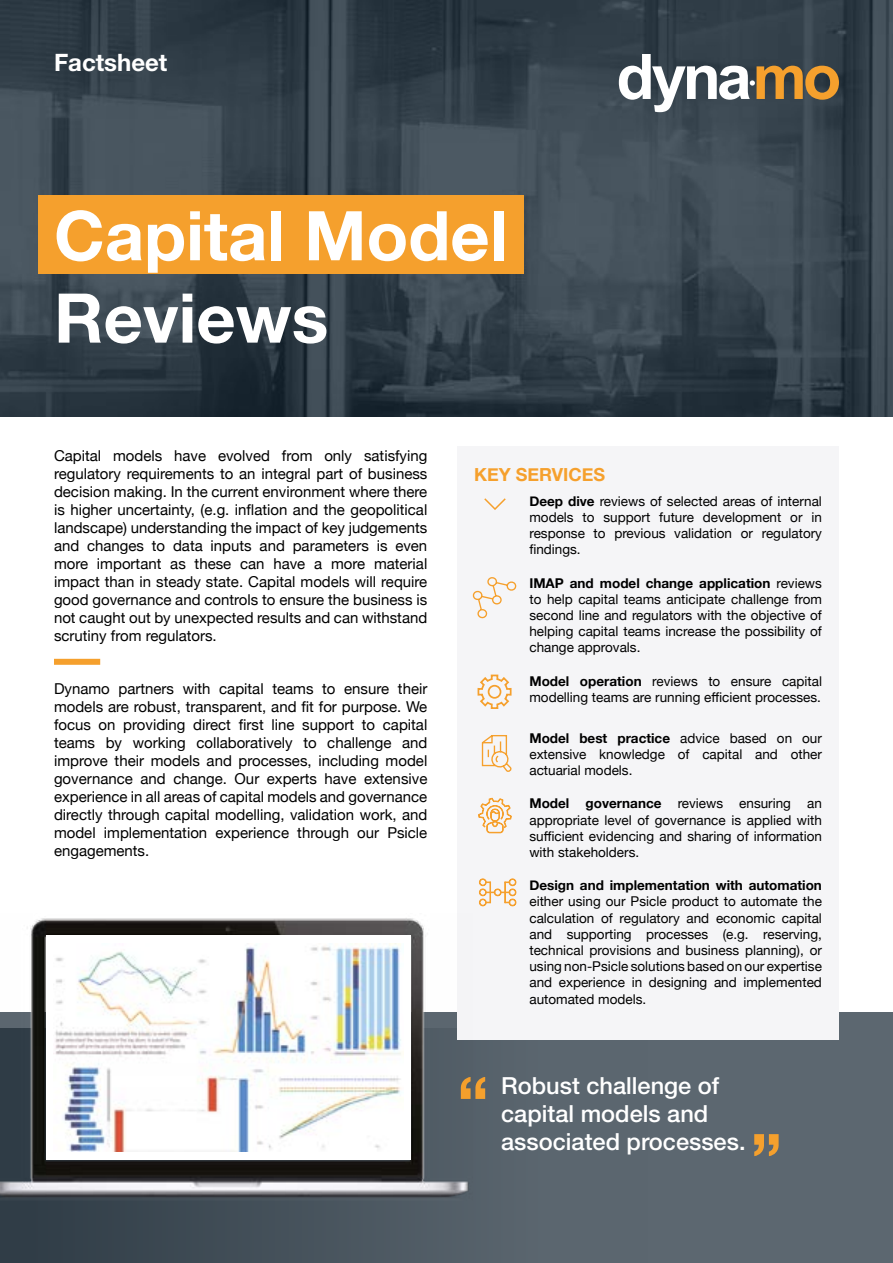
<style>
.page{position:relative;width:893px;height:1263px;background:#fff}
.page>*{position:absolute;margin:0;border:0;box-sizing:border-box;transform-origin:0 0}
.t1{font:700 68.55px/82.3px "Helvetica Neue LT Std";color:#fff}
.t2{font:700 68.55px "Helvetica Neue LT Std";color:#f5a02d}
.t3{font:700 24px "Helvetica Neue LT Std";color:#fff}
.t4{font:500 23.55px/28.3px "Helvetica Neue LT Std";color:#fff}
.t5{font:700 18px "Helvetica Neue";color:#f5a02d}
.t6{font:15px/18px "Helvetica Neue";color:#000;text-align:justify}
.t7{font:13.5px/16.2px "Helvetica Neue";color:#000;text-align:justify}
.t8{font:700 13.5px "Helvetica Neue";color:#000}
.s1{font-weight:700}
</style>
<div class="page">
<div style="left:0;top:1013px;width:893px;height:250px;background:#5c6770"></div>
<div style="left:0;top:1028px;width:648px;height:235px;background:linear-gradient(to right,#2f3c46,#616c74)"></div>
<svg style="left:645px;top:1141px;width:3px;height:105px"></svg>
<img style="left:0;top:0;width:893px;height:417px">
<div style="left:457px;top:446px;width:382px;height:594px;background:#f5f5f7"></div>
<div style="left:38px;top:196px;width:486px;height:78px;background:#f5a02d"></div>
<svg style="left:619px;top:54px;width:220px;height:58px"></svg>
<svg style="left:473px;top:577px;width:44px;height:42px"></svg>
<svg style="left:478px;top:797px;width:34px;height:36px"></svg>
<img style="left:0;top:918px;width:473px;height:284px">
<div style="left:46px;top:935px;width:365px;height:225px;background:#fff"></div>
<img style="left:53px;top:943px;width:349px;height:209px">
<svg style="left:477px;top:674px;width:35px;height:35px"></svg>
<div style="left:488px;top:685px;width:13px;height:14px;border:2px solid #f5a02d;border-radius:50%"></div>
<svg style="left:481px;top:735px;width:31px;height:37px"></svg>
<svg style="left:484px;top:498px;width:22px;height:12px"></svg>
<svg style="left:479px;top:878px;width:38px;height:28px"></svg>
<div style="left:54px;top:659px;width:46px;height:6px;background:#f5a02d"></div>
<h2 class="t3" style="left:54px;top:48px;width:115px">Factsheet</h2>
<h1 class="t1" style="left:54px;top:193px;width:455px">Capital Model<br>Reviews</h1>
<p class="t6" style="left:54px;top:447px;width:375px">Capital models have evolved from only satisfying regulatory requirements to an integral part of business decision making. In the current environment where there is higher uncertainty, (e.g. inflation and the geopolitical landscape) understanding the impact of key judgements and changes to data inputs and parameters is even more important as these can have a more material impact than in steady state. Capital models will require good governance and controls to ensure the business is not caught out by unexpected results and can withstand scrutiny from regulators.</p>
<p class="t6" style="left:54px;top:680px;width:375px">Dynamo partners with capital teams to ensure their models are robust, transparent, and fit for purpose. We focus on providing direct first line support to capital teams by working collaboratively to challenge and improve their models and processes, including model governance and change. Our experts have extensive experience in all areas of capital models and governance directly through capital modelling, validation work, and model implementation experience through our Psicle engagements.</p>
<p class="t5" style="left:474px;top:460px;width:133px">KEY SERVICES</p>
<p class="t7" style="left:529px;top:494px;width:294px"><span class="s1">Deep dive</span> reviews of selected areas of internal models to support future development or in response to previous validation or regulatory findings.</p>
<p class="t7" style="left:529px;top:575px;width:294px"><span class="s1">IMAP and model change application</span> reviews to help capital teams anticipate challenge from second line and regulators with the objective of helping capital teams increase the possibility of change approvals.</p>
<p class="t7" style="left:529px;top:673px;width:294px"><span class="s1">Model operation</span> reviews to ensure capital modelling teams are running efficient processes.</p>
<p class="t7" style="left:529px;top:731px;width:294px"><span class="s1">Model best practice</span> advice based on our extensive knowledge of capital and other actuarial models.</p>
<p class="t7" style="left:529px;top:796px;width:294px"><span class="s1">Model governance</span> reviews ensuring an appropriate level of governance is applied with sufficient evidencing and sharing of information with stakeholders.</p>
<p class="t8" style="left:529px;top:875px;width:294px">Design and implementation with automation</p>
<p class="t7" style="left:529px;top:894px;width:294px">either using our Psicle product to automate the calculation of regulatory and economic capital and supporting processes (e.g. reserving, technical provisions and business planning), or using non-Psicle solutions based on our expertise and experience in designing and implemented automated models.</p>
<h1 class="t2" style="left:457px;top:1059px;width:33px">“</h1>
<h3 class="t4" style="left:501px;top:1071px;width:246px">Robust challenge of capital models and associated processes.</h3>
<h1 class="t2" style="left:750px;top:1116px;width:33px">”</h1>
</div>
